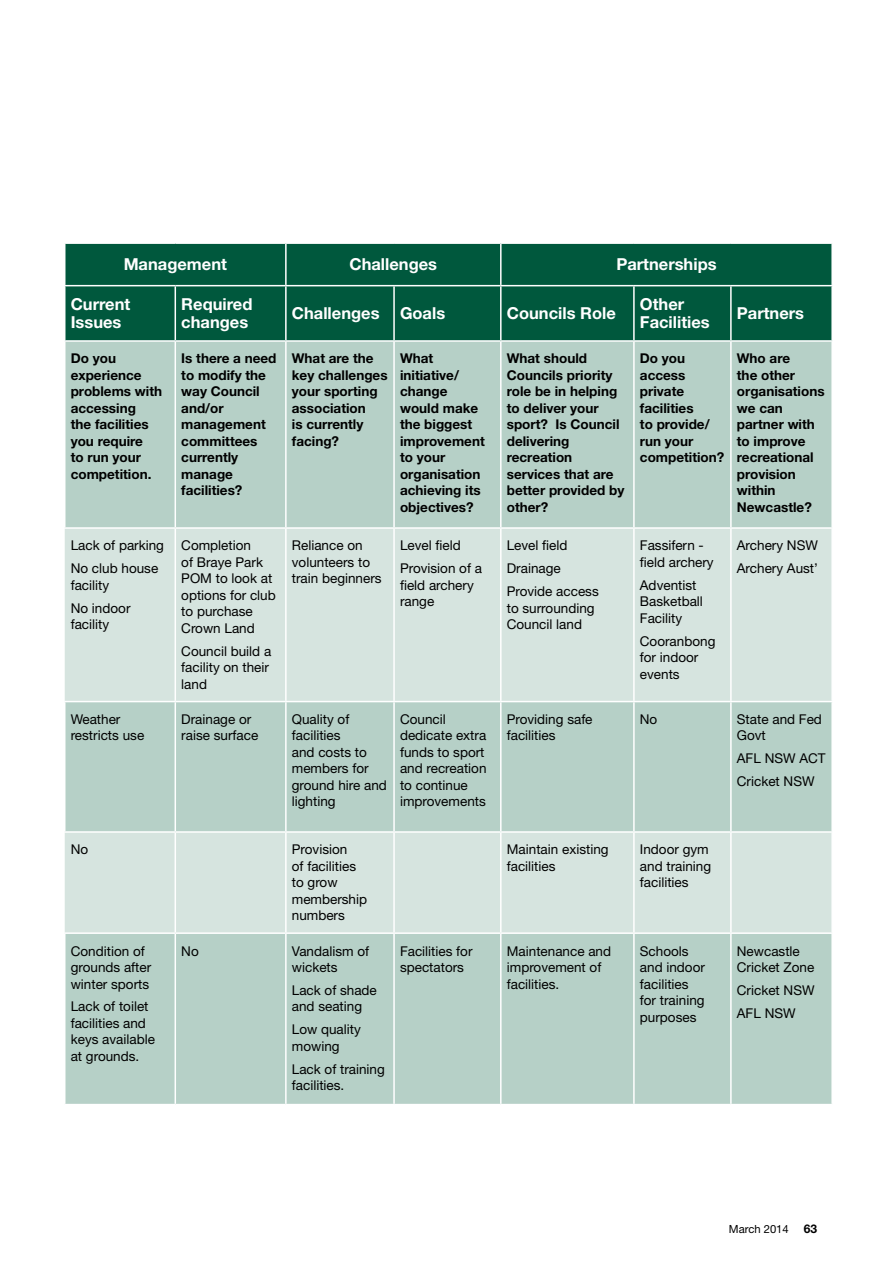
<style>
.page{position:relative;width:893px;height:1263px;background:#fff}
.page>*{position:absolute;margin:0;border:0;box-sizing:border-box;transform-origin:0 0}
.t1{font:700 16.5px/18px "Helvetica Neue LT Std";color:#fff}
.t2{font:13.5px/16.5px "Helvetica Neue LT Std";color:#000}
.t3{font:700 13.5px/16.5px "Helvetica Neue LT Std";color:#000}
.t4{font:11.25px "Helvetica Neue LT Std";color:#000}
.s1{font-weight:700;font-size:12px}
</style>
<div class="page">
<div style="left:65px;top:244px;width:766px;height:96px;background:#00583d"></div>
<svg style="left:64px;top:529px;width:1px;height:403px"></svg>
<div style="left:65px;top:342px;width:766px;height:762px;background:#b6d0c7"></div>
<svg style="left:65px;top:529px;width:766px;height:403px;fill:#d6e4df"></svg>
<hr style="left:175px;top:529px;width:1px;height:172px;background:#fff">
<hr style="left:285px;top:529px;width:2px;height:172px;background:#fff">
<hr style="left:393px;top:529px;width:2px;height:172px;background:#fff">
<hr style="left:500px;top:529px;width:2px;height:172px;background:#fff">
<hr style="left:633px;top:529px;width:2px;height:172px;background:#fff">
<hr style="left:730px;top:529px;width:2px;height:172px;background:#fff">
<hr style="left:175px;top:833px;width:1px;height:99px;background:#fff">
<hr style="left:285px;top:833px;width:2px;height:99px;background:#fff">
<hr style="left:393px;top:833px;width:2px;height:99px;background:#fff">
<hr style="left:500px;top:833px;width:2px;height:99px;background:#fff">
<hr style="left:633px;top:833px;width:2px;height:99px;background:#fff">
<hr style="left:730px;top:833px;width:2px;height:99px;background:#fff">
<hr style="left:175px;top:286px;width:1px;height:54px;background:#fff">
<hr style="left:285px;top:286px;width:2px;height:54px;background:#fff">
<hr style="left:393px;top:286px;width:2px;height:54px;background:#fff">
<hr style="left:500px;top:286px;width:2px;height:54px;background:#fff">
<hr style="left:633px;top:286px;width:2px;height:54px;background:#fff">
<hr style="left:730px;top:286px;width:2px;height:54px;background:#fff">
<hr style="left:285px;top:244px;width:2px;height:41px;background:#fff">
<hr style="left:500px;top:244px;width:2px;height:41px;background:#fff">
<hr style="left:65px;top:285px;width:110px;height:1px;background:#fff">
<hr style="left:175px;top:285px;width:111px;height:1px;background:#fff">
<hr style="left:286px;top:285px;width:108px;height:1px;background:#fff">
<hr style="left:394px;top:285px;width:107px;height:1px;background:#fff">
<hr style="left:501px;top:285px;width:133px;height:1px;background:#fff">
<hr style="left:634px;top:285px;width:97px;height:1px;background:#fff">
<hr style="left:731px;top:285px;width:102px;height:1px;background:#fff">
<hr style="left:65px;top:527px;width:110px;height:2px;background:#fff">
<hr style="left:175px;top:342px;width:1px;height:185px;background:#fff">
<hr style="left:175px;top:527px;width:111px;height:2px;background:#fff">
<hr style="left:285px;top:342px;width:2px;height:185px;background:#fff">
<hr style="left:286px;top:527px;width:108px;height:2px;background:#fff">
<hr style="left:393px;top:342px;width:2px;height:185px;background:#fff">
<hr style="left:394px;top:527px;width:107px;height:2px;background:#fff">
<hr style="left:500px;top:342px;width:2px;height:185px;background:#fff">
<hr style="left:501px;top:527px;width:133px;height:2px;background:#fff">
<hr style="left:633px;top:342px;width:2px;height:185px;background:#fff">
<hr style="left:634px;top:527px;width:97px;height:2px;background:#fff">
<hr style="left:730px;top:342px;width:2px;height:185px;background:#fff">
<hr style="left:731px;top:527px;width:102px;height:2px;background:#fff">
<hr style="left:0;top:701px;width:65px;height:1px;background:#fff">
<hr style="left:0;top:831px;width:65px;height:2px;background:#fff">
<hr style="left:65px;top:701px;width:110px;height:1px;background:#fff">
<hr style="left:64px;top:702px;width:1px;height:129px;background:#fff">
<hr style="left:65px;top:831px;width:110px;height:2px;background:#fff">
<hr style="left:175px;top:701px;width:111px;height:1px;background:#fff">
<hr style="left:175px;top:702px;width:1px;height:129px;background:#fff">
<hr style="left:175px;top:831px;width:111px;height:2px;background:#fff">
<hr style="left:286px;top:701px;width:108px;height:1px;background:#fff">
<hr style="left:285px;top:702px;width:2px;height:129px;background:#fff">
<hr style="left:286px;top:831px;width:108px;height:2px;background:#fff">
<hr style="left:394px;top:701px;width:107px;height:1px;background:#fff">
<hr style="left:393px;top:702px;width:2px;height:129px;background:#fff">
<hr style="left:394px;top:831px;width:107px;height:2px;background:#fff">
<hr style="left:501px;top:701px;width:133px;height:1px;background:#fff">
<hr style="left:500px;top:702px;width:2px;height:129px;background:#fff">
<hr style="left:501px;top:831px;width:133px;height:2px;background:#fff">
<hr style="left:634px;top:701px;width:97px;height:1px;background:#fff">
<hr style="left:633px;top:702px;width:2px;height:129px;background:#fff">
<hr style="left:634px;top:831px;width:97px;height:2px;background:#fff">
<hr style="left:731px;top:701px;width:102px;height:1px;background:#fff">
<hr style="left:730px;top:702px;width:2px;height:129px;background:#fff">
<hr style="left:731px;top:831px;width:102px;height:2px;background:#fff">
<hr style="left:65px;top:932px;width:110px;height:2px;background:#fff">
<hr style="left:175px;top:932px;width:111px;height:2px;background:#fff">
<hr style="left:175px;top:934px;width:1px;height:170px;background:#fff">
<hr style="left:286px;top:932px;width:108px;height:2px;background:#fff">
<hr style="left:285px;top:934px;width:2px;height:170px;background:#fff">
<hr style="left:394px;top:932px;width:107px;height:2px;background:#fff">
<hr style="left:393px;top:934px;width:2px;height:170px;background:#fff">
<hr style="left:501px;top:932px;width:133px;height:2px;background:#fff">
<hr style="left:500px;top:934px;width:2px;height:170px;background:#fff">
<hr style="left:634px;top:932px;width:97px;height:2px;background:#fff">
<hr style="left:633px;top:934px;width:2px;height:170px;background:#fff">
<hr style="left:731px;top:932px;width:102px;height:2px;background:#fff">
<hr style="left:730px;top:934px;width:2px;height:170px;background:#fff">
<p class="t1" style="left:124px;top:255px;width:105px">Management</p>
<p class="t1" style="left:349px;top:255px;width:89px">Challenges</p>
<p class="t1" style="left:616px;top:255px;width:102px">Partnerships</p>
<p class="t1" style="left:71px;top:295px;width:61px">Current<br>Issues</p>
<p class="t1" style="left:181px;top:295px;width:73px">Required changes</p>
<p class="t1" style="left:292px;top:304px;width:155px">Challenges Goals</p>
<p class="t1" style="left:507px;top:304px;width:111px">Councils Role</p>
<p class="t1" style="left:640px;top:295px;width:71px">Other<br>Facilities</p>
<p class="t1" style="left:737px;top:304px;width:69px">Partners</p>
<p class="t3" style="left:71px;top:350px;width:93px">Do you experience problems with accessing<br>the facilities you require<br>to run your competition.</p>
<p class="t3" style="left:181px;top:350px;width:97px">Is there a need to modify the way Council and/or management committees currently manage facilities?</p>
<p class="t3" style="left:292px;top:350px;width:97px">What are the key challenges your sporting association<br>is currently facing?</p>
<p class="t3" style="left:400px;top:350px;width:86px">What initiative/ change would make the biggest improvement to your organisation achieving its objectives?</p>
<p class="t3" style="left:507px;top:350px;width:119px">What should<br>Councils priority role be in helping to deliver your sport? Is Council delivering recreation services that are better provided by other?</p>
<p class="t3" style="left:640px;top:350px;width:86px">Do you access private facilities<br>to provide/ run your competition?</p>
<p class="t3" style="left:737px;top:350px;width:89px">Who are<br>the other organisations we can partner with to improve recreational provision within<br>Newcastle?</p>
<p class="t2" style="left:71px;top:534px;width:95px;line-height:23px">Lack of parking<br>No club house</p>
<p class="t2" style="left:71px;top:573px;width:61px;line-height:23px">facility<br>No indoor</p>
<p class="t2" style="left:71px;top:616px;width:40px">facility</p>
<p class="t2" style="left:737px;top:534px;width:83px;line-height:23px">Archery NSW<br>Archery Aust’</p>
<p class="t2" style="left:181px;top:537px;width:96px">Completion<br>of Braye Park<br>POM to look at options for club to purchase<br>Crown Land</p>
<p class="t2" style="left:181px;top:642px;width:92px">Council build a facility on their land</p>
<p class="t2" style="left:292px;top:537px;width:91px">Reliance on volunteers to train beginners</p>
<p class="t2" style="left:400px;top:534px;width:83px;line-height:23px">Level field<br>Provision of a</p>
<p class="t2" style="left:507px;top:534px;width:94px;line-height:23px">Level field<br>Drainage<br>Provide access</p>
<p class="t2" style="left:507px;top:599px;width:89px">to surrounding<br>Council land</p>
<p class="t2" style="left:640px;top:537px;width:75px">Fassifern - field archery</p>
<p class="t2" style="left:640px;top:576px;width:65px">Adventist<br>Basketball<br>Facility</p>
<p class="t2" style="left:640px;top:632px;width:77px">Cooranbong for indoor events</p>
<p class="t2" style="left:400px;top:576px;width:75px">field archery range</p>
<p class="t2" style="left:71px;top:711px;width:75px">Weather restricts use</p>
<p class="t2" style="left:181px;top:711px;width:78px">Drainage or raise surface</p>
<p class="t2" style="left:292px;top:711px;width:97px">Quality of facilities<br>and costs to members for ground hire and lighting</p>
<p class="t2" style="left:400px;top:711px;width:88px">Council dedicate extra funds to sport and recreation to continue improvements</p>
<p class="t2" style="left:507px;top:711px;width:87px">Providing safe facilities</p>
<p class="t2" style="left:640px;top:711px;width:19px">No</p>
<p class="t2" style="left:737px;top:711px;width:87px">State and Fed<br>Govt</p>
<p class="t2" style="left:737px;top:747px;width:90px;line-height:23px">AFL NSW ACT<br>Cricket NSW</p>
<p class="t2" style="left:71px;top:841px;width:19px">No</p>
<p class="t2" style="left:292px;top:841px;width:77px">Provision<br>of facilities to grow membership numbers</p>
<p class="t2" style="left:507px;top:841px;width:103px">Maintain existing facilities</p>
<p class="t2" style="left:640px;top:841px;width:73px">Indoor gym and training facilities</p>
<p class="t2" style="left:71px;top:942px;width:82px">Condition of grounds after winter sports</p>
<p class="t2" style="left:71px;top:998px;width:86px">Lack of toilet facilities and keys available at grounds.</p>
<p class="t2" style="left:400px;top:942px;width:74px">Facilities for spectators</p>
<p class="t2" style="left:507px;top:942px;width:106px">Maintenance and improvement of facilities.</p>
<p class="t2" style="left:640px;top:942px;width:67px">Schools and indoor facilities for training purposes</p>
<p class="t2" style="left:737px;top:942px;width:79px">Newcastle<br>Cricket Zone</p>
<p class="t2" style="left:181px;top:942px;width:19px">No</p>
<p class="t2" style="left:292px;top:942px;width:79px">Vandalism of wickets</p>
<p class="t2" style="left:292px;top:982px;width:87px">Lack of shade and seating</p>
<p class="t2" style="left:292px;top:1021px;width:70px">Low quality mowing</p>
<p class="t2" style="left:292px;top:1060px;width:95px">Lack of training facilities.</p>
<p class="t2" style="left:737px;top:978px;width:79px;line-height:23px">Cricket NSW<br>AFL NSW</p>
<p class="t4" style="left:729px;top:1222px;width:90px">March 2014 <span class="s1">63</span></p>
</div>
